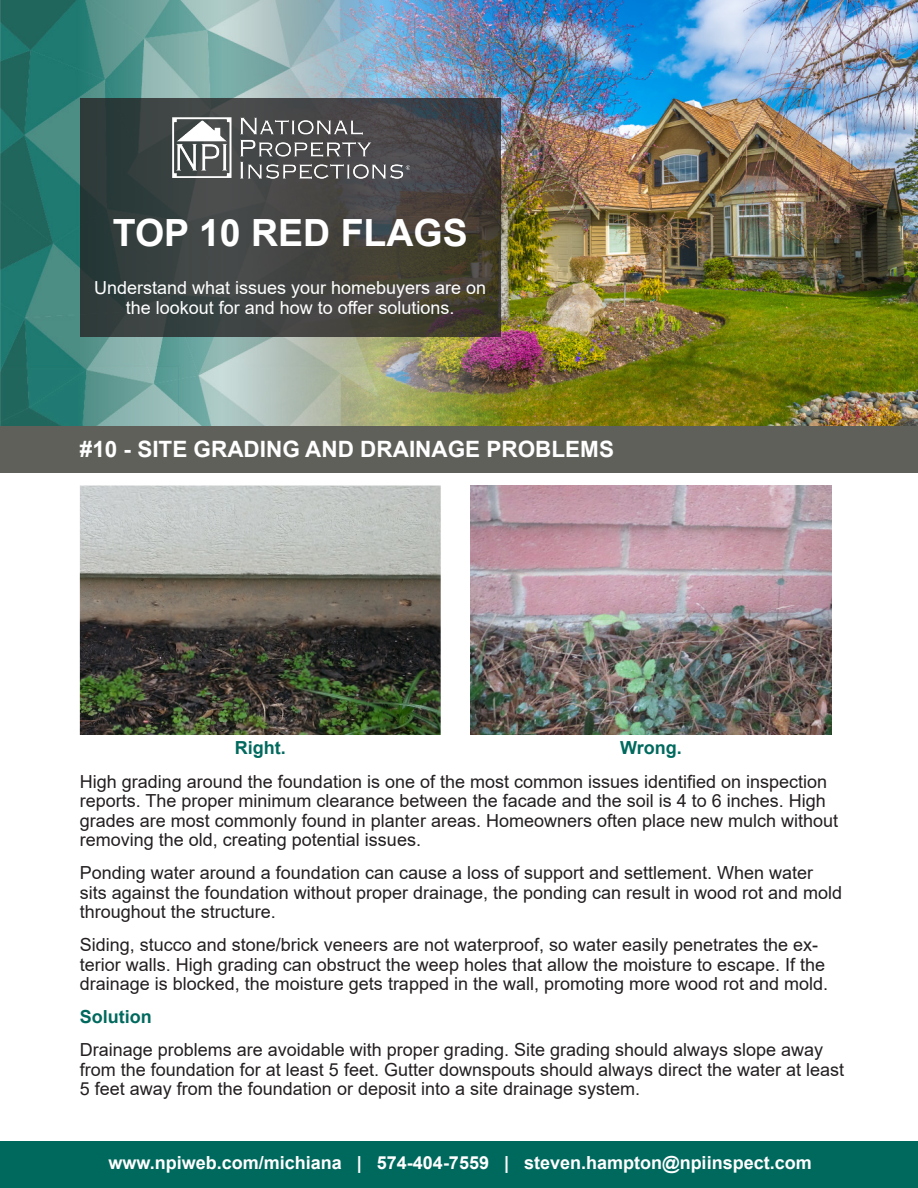
<style>
.page{position:relative;width:918px;height:1188px;background:#fff}
.page>*{position:absolute;margin:0;border:0;box-sizing:border-box;transform-origin:0 0}
.t1{font:700 37.5px "Arial";color:#fff}
.t2{font:700 22.5px "Arial";color:#fff}
.t3{font:18px/19.5px "Arial";color:#231f20}
.t4{font:18px/19.5px "Arial";color:#fff;text-align:center}
.t5{font:700 18px "Arial";color:#fff}
.t6{font:700 18px "Arial";color:#00695e}
</style>
<div class="page">
<img style="left:0;top:0;width:918px;height:426px">
<div style="left:0;top:426px;width:918px;height:46px;background:#60605b"></div>
<div style="left:0;top:1141px;width:918px;height:47px;background:#00695e"></div>
<svg style="left:80px;top:99px;width:421px;height:238px;background:#3f423f"></svg>
<img style="left:172px;top:118px;width:237px;height:60px">
<img style="left:80px;top:486px;width:361px;height:249px">
<img style="left:471px;top:486px;width:360px;height:249px">
<p class="t1" style="left:113px;top:206px;width:356px">TOP 10 RED FLAGS</p>
<p class="t4" style="left:94px;top:278px;width:394px">Understand what issues your homebuyers are on the lookout for and how to offer solutions.</p>
<p class="t2" style="left:80px;top:433px;width:536px">#10 - SITE GRADING AND DRAINAGE PROBLEMS</p>
<p class="t6" style="left:235px;top:735px;width:52px">Right.</p>
<p class="t6" style="left:620px;top:735px;width:63px">Wrong.</p>
<p class="t3" style="left:80px;top:772px;width:760px">High grading around the foundation is one of the most common issues identified on inspection reports. The proper minimum clearance between the facade and the soil is 4 to 6 inches. High grades are most commonly found in planter areas. Homeowners often place new mulch without removing the old, creating potential issues.</p>
<p class="t3" style="left:80px;top:863px;width:764px">Ponding water around a foundation can cause a loss of support and settlement. When water sits against the foundation without proper drainage, the ponding can result in wood rot and mold throughout the structure.</p>
<p class="t3" style="left:80px;top:935px;width:750px">Siding, stucco and stone/brick veneers are not waterproof, so water easily penetrates the ex&shy;terior walls. High grading can obstruct the weep holes that allow the moisture to escape. If the drainage is blocked, the moisture gets trapped in the wall, promoting more wood rot and mold.</p>
<p class="t6" style="left:80px;top:1004px;width:74px">Solution</p>
<p class="t3" style="left:80px;top:1040px;width:766px">Drainage problems are avoidable with proper grading. Site grading should always slope away from the foundation for at least 5 feet. Gutter downspouts should always direct the water at least<br>5 feet away from the foundation or deposit into a site drainage system.</p>
<p class="t5" style="left:109px;top:1150px;width:705px">www.npiweb.com/michiana | 574-404-7559 | steven.hampton@npiinspect.com</p>
</div>
